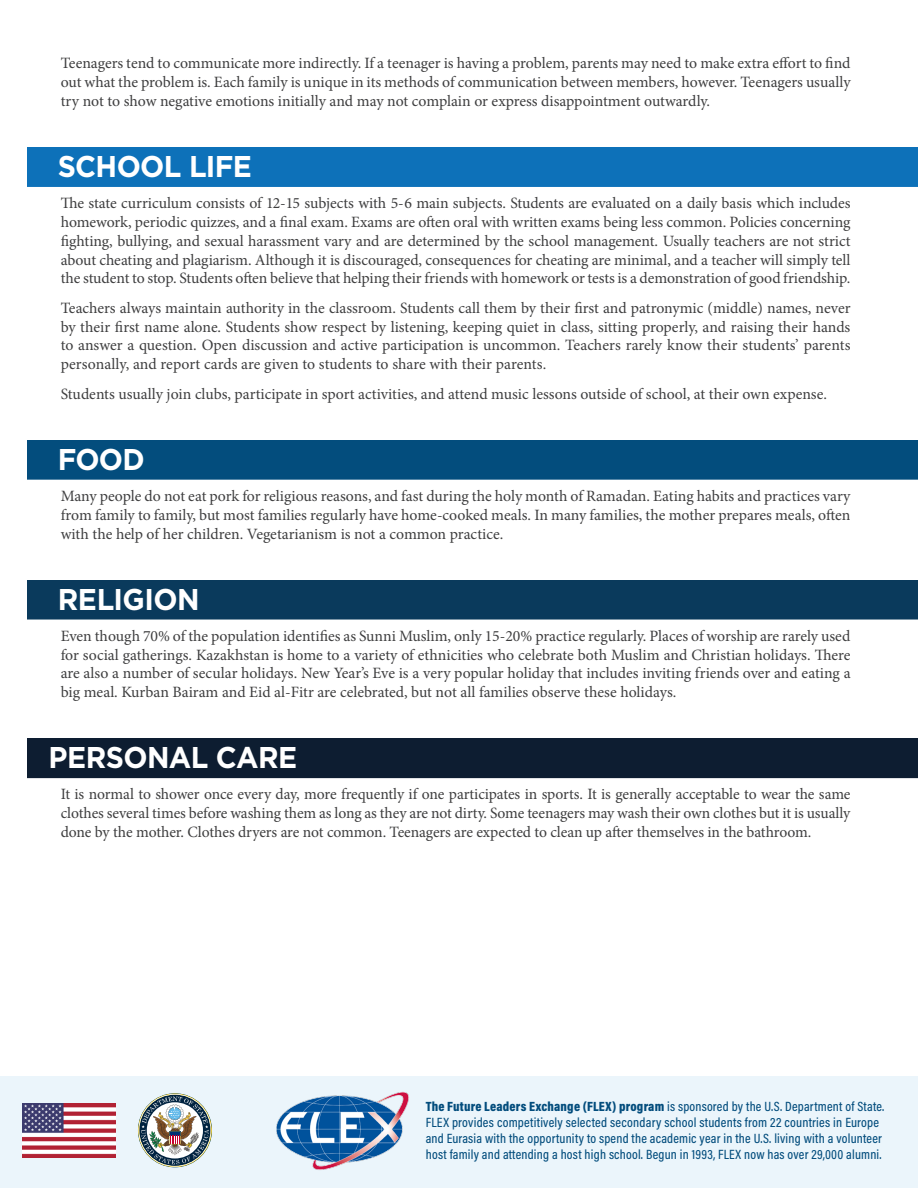
<style>
.page{position:relative;width:918px;height:1188px;background:#fff}
.page>*{position:absolute;margin:0;border:0;box-sizing:border-box;transform-origin:0 0}
.Personal_Care{font:700 30px "Gotham";letter-spacing:-.02em;color:#fff;scale:.95 1}
.School_Life{font:700 30px "Gotham";letter-spacing:-.02em;color:#fff;scale:.95 1}
.Religion{font:700 30px "Gotham";letter-spacing:-.02em;color:#fff;scale:.95 1}
.Food{font:700 30px "Gotham";color:#fff;scale:.95 1}
.t1{font:15.75px/18.8px "Minion Pro";letter-spacing:-.005em;color:#3e3e3f;text-align:justify}
.t2{font:500 13.5px/16.2px "Acumin Pro Cond";letter-spacing:.015em;color:#034d7d}
.s1{font-weight:900}
</style>
<div class="page">
<div style="left:0;top:1076px;width:918px;height:112px;background:#ebf5fb"></div>
<img style="left:276px;top:1092px;width:133px;height:78px">
<img style="left:23px;top:1103px;width:92px;height:54px">
<img style="left:138px;top:1093px;width:74px;height:74px">
<div style="left:27px;top:147px;width:891px;height:30px;background:#0d71b9"></div>
<div style="left:27px;top:167px;width:891px;height:20px;background:#0d71b9"></div>
<div style="left:27px;top:440px;width:891px;height:30px;background:#034d7d"></div>
<div style="left:27px;top:460px;width:891px;height:20px;background:#034d7d"></div>
<div style="left:27px;top:580px;width:891px;height:30px;background:#0a3a5c"></div>
<div style="left:27px;top:600px;width:891px;height:20px;background:#0a3a5c"></div>
<div style="left:27px;top:738px;width:891px;height:30px;background:#0d1d31"></div>
<div style="left:27px;top:759px;width:891px;height:19px;background:#0d1d31"></div>
<p class="t1" style="left:61px;top:54px;width:791px">Teenagers tend to communicate more indirectly. If a teenager is having a problem, parents may need to make extra effort to find out what the problem is. Each family is unique in its methods of communication between members, however. Teenagers usually try not to show negative emotions initially and may not complain or express disappointment outwardly.</p>
<p class="School_Life" style="left:58px;top:147px;width:206px">SCHOOL LIFE</p>
<p class="t1" style="left:61px;top:194px;width:791px">The state curriculum consists of 12-15 subjects with 5-6 main subjects. Students are evaluated on a daily basis which includes homework, periodic quizzes, and a final exam. Exams are often oral with written exams being less common. Policies concerning fighting, bullying, and sexual harassment vary and are determined by the school management. Usually teachers are not strict about cheating and plagiarism. Although it is discouraged, consequences for cheating are minimal, and a teacher will simply tell the student to stop. Students often believe that helping their friends with homework or tests is a demonstration of good friendship.</p>
<p class="t1" style="left:61px;top:299px;width:791px">Teachers always maintain authority in the classroom. Students call them by their first and patronymic (middle) names, never by their first name alone. Students show respect by listening, keeping quiet in class, sitting properly, and raising their hands to answer a question. Open discussion and active participation is uncommon. Teachers rarely know their students’ parents personally, and report cards are given to students to share with their parents.</p>
<p class="t1" style="left:61px;top:384px;width:768px">Students usually join clubs, participate in sport activities, and attend music lessons outside of school, at their own expense.</p>
<p class="Food" style="left:58px;top:439px;width:93px">FOOD</p>
<p class="t1" style="left:61px;top:487px;width:791px">Many people do not eat pork for religious reasons, and fast during the holy month of Ramadan. Eating habits and practices vary from family to family, but most families regularly have home-cooked meals. In many families, the mother prepares meals, often with the help of her children. Vegetarianism is not a common practice.</p>
<p class="Religion" style="left:58px;top:579px;width:151px">RELIGION</p>
<p class="t1" style="left:61px;top:627px;width:791px">Even though 70% of the population identifies as Sunni Muslim, only 15-20% practice regularly. Places of worship are rarely used for social gatherings. Kazakhstan is home to a variety of ethnicities who celebrate both Muslim and Christian holidays. There are also a number of secular holidays. New Year’s Eve is a very popular holiday that includes inviting friends over and eating a big meal. Kurban Bairam and Eid al-Fitr are celebrated, but not all families observe these holidays.</p>
<p class="Personal_Care" style="left:49px;top:738px;width:263px">PERSONAL CARE</p>
<p class="t1" style="left:61px;top:785px;width:791px">It is normal to shower once every day, more frequently if one participates in sports. It is generally acceptable to wear the same clothes several times before washing them as long as they are not dirty. Some teenagers may wash their own clothes but it is usually done by the mother. Clothes dryers are not common. Teenagers are expected to clean up after themselves in the bathroom.</p>
<p class="t2" style="left:426px;top:1098px;width:460px"><span class="s1">The Future Leaders Exchange (FLEX) program</span> is sponsored by the U.S. Department of State.<br>FLEX provides competitively selected secondary school students from 22 countries in Europe and Eurasia with the opportunity to spend the academic year in the U.S. living with a volunteer host family and attending a host high school. Begun in 1993, FLEX now has over 29,000 alumni.</p>
</div>
